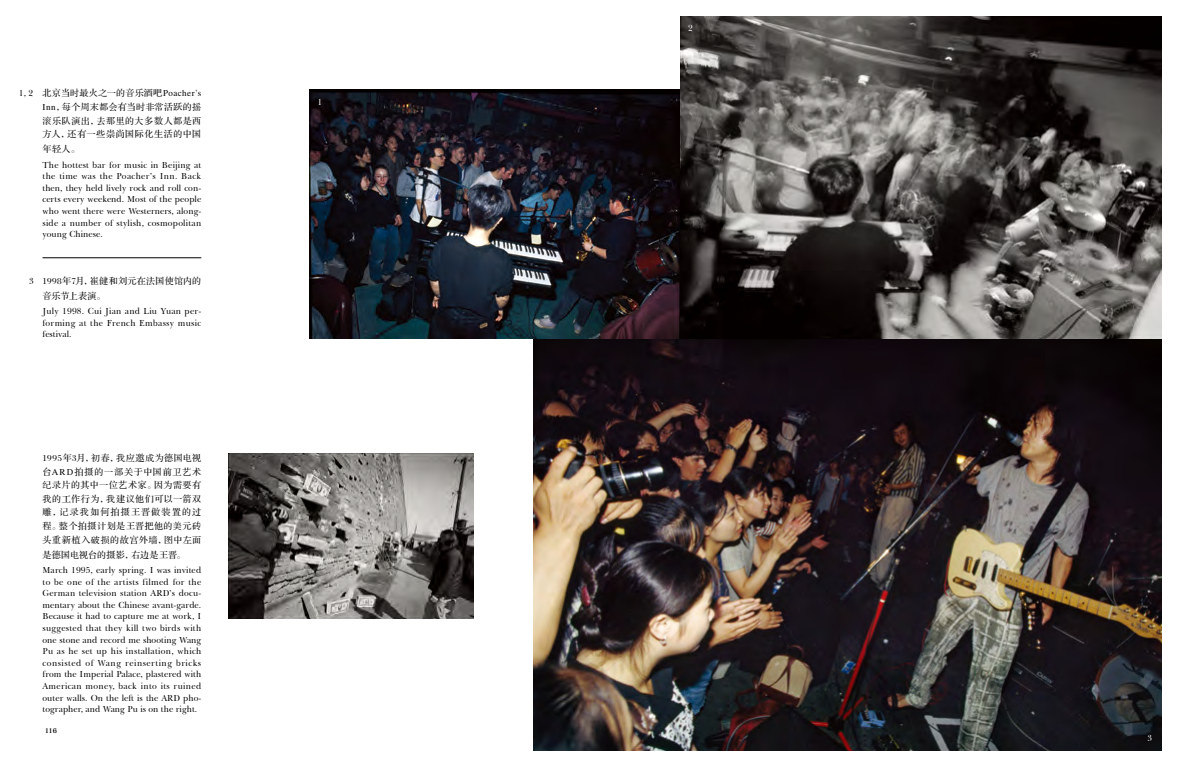
<style>
.page{position:relative;width:1191px;height:766px;background:#fff}
.page>*{position:absolute;margin:0;border:0;box-sizing:border-box;transform-origin:0 0}
.t1{font:9px/13.6px "FZS3 JW GB1 0";letter-spacing:.05em;color:#000;text-align:justify}
.t2{font:9px/15px "FZS3 JW GB1 0";letter-spacing:.025em;color:#000}
.t3{font:9px "FZS3 JW GB1 0";letter-spacing:.03em;color:#000}
.t4{font:8.9px/11.6px "Baskerville BT";letter-spacing:.005em;color:#000;text-align:justify;scale:.96 1}
.t5{font:8.9px "Baskerville BT";color:#fff;scale:.96 1}
.t6{font:7px "Everafter";color:#000}
.s1{font-family:"CMU Serif"}
</style>
<div class="page">
<img style="left:228px;top:453px;width:246px;height:165px">
<img style="left:533px;top:339px;width:628px;height:411px">
<img style="left:309px;top:89px;width:371px;height:250px">
<img style="left:680px;top:16px;width:481px;height:323px">
<hr style="left:43px;top:257px;width:158px;height:1px;background:#000">
<p class="t4" style="left:19px;top:87px;width:16px">1, 2</p>
<p class="t4" style="left:29px;top:275px;width:6px">3</p>
<p class="t1" style="left:43px;top:87px;width:160px">北京当时最火之一的音乐酒吧Poacher<span class="s1">’</span>s Inn，每个周末都会有当时非常活跃的摇滚乐队演出，去那里的大多数人都是西方人，还有一些崇尚国际化生活的中国</p>
<p class="t1" style="left:43px;top:143px;width:39px">年轻人。</p>
<p class="t4" style="left:43px;top:159px;width:167px">The hottest bar for music in Beijing at the time was the Poacher’s Inn. Back then, they held lively rock and roll con&shy;certs every weekend. Most of the people who went there were Westerners, along&shy;side a number of stylish, cosmopolitan young Chinese.</p>
<p class="t2" style="left:43px;top:274px;width:160px">1998年7月，崔健和刘元在法国使馆内的音乐节上表演。</p>
<p class="t4" style="left:43px;top:305px;width:167px">July 1998. Cui Jian and Liu Yuan per&shy;forming at the French Embassy music festival.</p>
<p class="t1" style="left:43px;top:451px;width:160px">1995年3月，初春，我应邀成为德国电视台ARD拍摄的一部关于中国前卫艺术纪录片的其中一位艺术家。因为需要有我的工作行为，我建议他们可以一箭双雕，记录我如何拍摄王晋做装置的过程。整个拍摄计划是王晋把他的美元砖头重新植入破损的故宫外墙，图中左面</p>
<p class="t3" style="left:43px;top:549px;width:144px">是德国电视台的摄影，右边是王晋。</p>
<p class="t4" style="left:43px;top:564px;width:167px">March 1995, early spring. I was invited to be one of the artists filmed for the German television station ARD’s docu&shy;mentary about the Chinese avant-garde.<br>Because it had to capture me at work, I suggested that they kill two birds with one stone and record me shooting Wang Pu as he set up his installation, which consisted of Wang reinserting bricks from the Imperial Palace, plastered with American money, back into its ruined outer walls. On the left is the ARD pho&shy;tographer, and Wang Pu is on the right.</p>
<p class="t6" style="left:45px;top:726px;width:13px">116</p>
<p class="t5" style="left:317px;top:97px;width:6px">1</p>
<p class="t5" style="left:688px;top:23px;width:6px">2</p>
<p class="t5" style="left:1147px;top:732px;width:6px">3</p>
</div>
